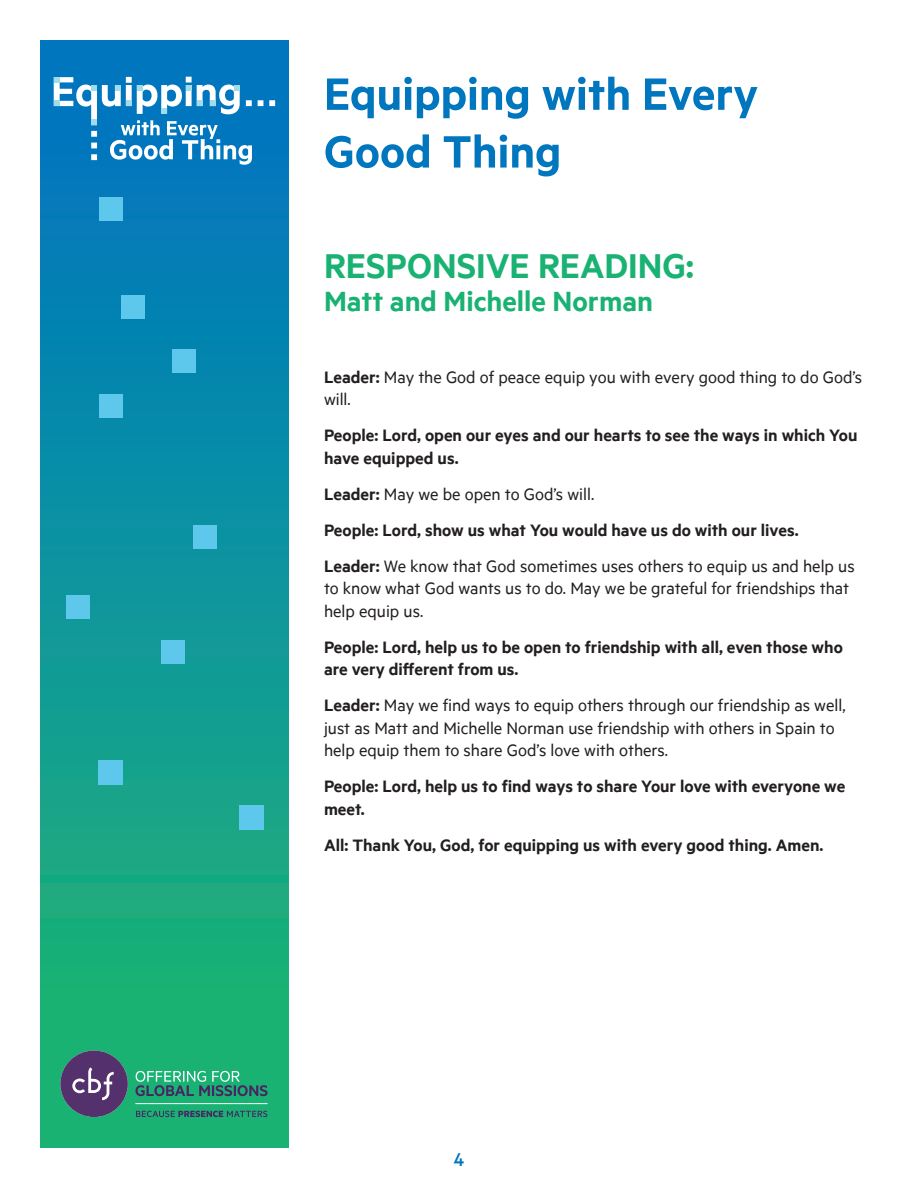
<style>
.page{position:relative;width:918px;height:1188px;background:#fff}
.page>*{position:absolute;margin:0;border:0;box-sizing:border-box;transform-origin:0 0}
.t1{font:600 51px/57.8px "Metric";color:#0076be}
.t2{font:600 39px "Metric";color:#19b273}
.t3{font:600 31.5px "Metric";color:#19b273}
.t4{font:500 21px "Metric";color:#0076be}
.t5{font:18.75px/22.5px "Metric";color:#231f20}
.t6{font:600 18.75px/22.5px "Metric";color:#231f20}
.s1{font-weight:600}
</style>
<div class="page">
<div style="left:40px;top:40px;width:248px;height:1108px;background:linear-gradient(to bottom,#0071c7,#1eb96d)"></div>
<svg style="left:135px;top:1071px;width:133px;height:25px;background:#3b9d7f"></svg>
<svg style="left:60px;top:1051px;width:68px;height:66px;background:#555c79"></svg>
<svg style="left:136px;top:1111px;width:131px;height:6px"></svg>
<hr style="left:135px;top:1103px;width:133px;height:1px;background:#fff">
<div style="left:161px;top:640px;width:24px;height:24px;background:#5dc8ec"></div>
<div style="left:66px;top:595px;width:24px;height:24px;background:#5dc8ec"></div>
<div style="left:99px;top:394px;width:24px;height:24px;background:#5dc8ec"></div>
<div style="left:172px;top:349px;width:24px;height:24px;background:#5dc8ec"></div>
<div style="left:121px;top:295px;width:24px;height:24px;background:#5dc8ec"></div>
<div style="left:99px;top:197px;width:24px;height:24px;background:#5dc8ec"></div>
<div style="left:99px;top:761px;width:24px;height:24px;background:#5dc8ec"></div>
<div style="left:240px;top:805px;width:24px;height:24px;background:#5dc8ec"></div>
<div style="left:193px;top:525px;width:24px;height:24px;background:#5dc8ec"></div>
<svg style="left:54px;top:77px;width:221px;height:88px"></svg>
<h1 class="t1" style="left:324px;top:64px;width:436px">Equipping with Every<br>Good Thing</h1>
<h2 class="t2" style="left:324px;top:242px;width:371px">RESPONSIVE READING:</h2>
<h3 class="t3" style="left:324px;top:282px;width:331px">Matt and Michelle Norman</h3>
<p class="t5" style="left:324px;top:365px;width:540px"><span class="s1">Leader:</span> May the God of peace equip you with every good thing to do God’s will.</p>
<p class="t6" style="left:324px;top:424px;width:535px">People: Lord, open our eyes and our hearts to see the ways in which You have equipped us.</p>
<p class="t5" style="left:324px;top:475px;width:532px;line-height:36px"><span class="s1">Leader:</span> May we be open to God’s will.<br><span class="s1">People: Lord, show us what You would have us do with our lives.<br>Leader:</span> We know that God sometimes uses others to equip us and help us</p>
<p class="t5" style="left:324px;top:577px;width:527px">to know what God wants us to do. May we be grateful for friendships that help equip us.</p>
<p class="t6" style="left:324px;top:635px;width:520px">People: Lord, help us to be open to friendship with all, even those who are very different from us.</p>
<p class="t5" style="left:324px;top:694px;width:523px"><span class="s1">Leader:</span> May we find ways to equip others through our friendship as well, just as Matt and Michelle Norman use friendship with others in Spain to help equip them to share God’s love with others.</p>
<p class="t6" style="left:324px;top:775px;width:523px">People: Lord, help us to find ways to share Your love with everyone we meet.</p>
<p class="t6" style="left:324px;top:833px;width:501px">All: Thank You, God, for equipping us with every good thing. Amen.</p>
<p class="t4" style="left:454px;top:1147px;width:12px">4</p>
</div>
